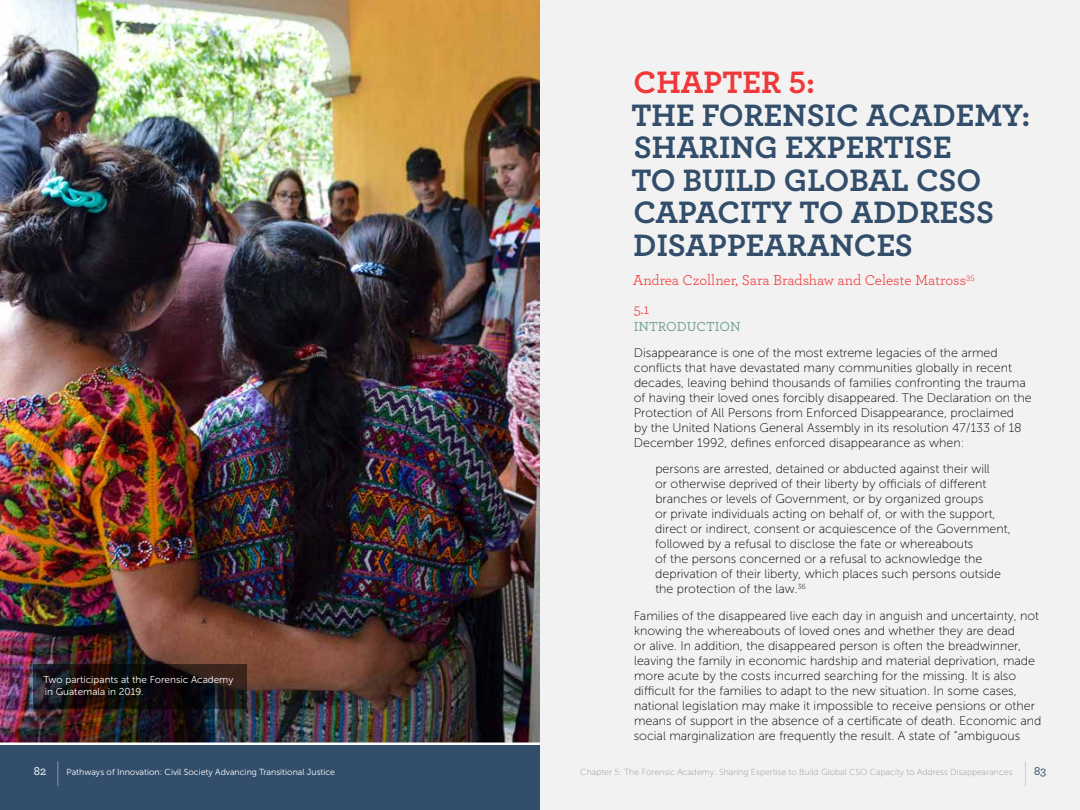
<style>
.page{position:relative;width:1080px;height:810px;background:#fff}
.page>*{position:absolute;margin:0;border:0;box-sizing:border-box;transform-origin:0 0}
.t1{font:700 32.5px/32.5px "Archer";color:#324e6b}
.t2{font:700 32.5px "Archer";color:#ef3839}
.t3{font:26.25px "Museo Sans 100";color:#939598;scale:.33 1}
.t4{font:26.25px "Museo Sans 100";color:#fff;scale:.33 1}
.t5{font:15px/29.2px "Archer";color:#ef3839}
.t6{font:500 13.75px "Archer";color:#71a28a}
.t7{font:12.5px/15px "Museo Sans 100";color:#000}
.t8{font:500 12.5px "Archer";color:#fff}
.t9{font:500 12.5px "Archer";color:#324e6b}
.t10{font:10px/12px "Museo Sans 300";color:#fff}
.t11{font:8.75px "Museo Sans 100";color:#939598}
.t12{font:8.75px "Museo Sans 300";color:#fff}
</style>
<div class="page">
<div style="left:540px;top:0;width:540px;height:810px;background:#f3f2f2"></div>
<div style="left:0;top:0;width:540px;height:810px;background:#324e6b"></div>
<img style="left:0;top:0;width:540px;height:742px">
<svg style="left:33px;top:664px;width:214px;height:45px;background:#191213"></svg>
<hr style="left:0;top:742px;width:540px;height:3px;background:#fff">
<p class="t10" style="left:43px;top:673px;width:191px">Two participants at the Forensic Academy in Guatemala in 2019.</p>
<h1 class="t2" style="left:634px;top:57px;width:183px">CHAPTER 5:</h1>
<h1 class="t1" style="left:631px;top:97px;width:401px">THE FORENSIC ACADEMY:<br>SHARING EXPERTISE<br>TO BUILD GLOBAL CSO<br>CAPACITY TO ADDRESS<br>DISAPPEARANCES</h1>
<p class="t5" style="left:633px;top:265px;width:343px">Andrea Czollner, Sara Bradshaw and Celeste Matross<sup>35<br></sup>5.1</p>
<p class="t6" style="left:634px;top:317px;width:108px">INTRODUCTION</p>
<p class="t7" style="left:634px;top:346px;width:399px">Disappearance is one of the most extreme legacies of the armed conflicts that have devastated many communities globally in recent decades, leaving behind thousands of families confronting the trauma of having their loved ones forcibly disappeared. The Declaration on the Protection of All Persons from Enforced Disappearance, proclaimed<br>by the United Nations General Assembly in its resolution 47/133 of 18<br>December 1992, defines enforced disappearance as when:</p>
<p class="t7" style="left:655px;top:462px;width:357px">persons are arrested, detained or abducted against their will<br>or otherwise deprived of their liberty by officials of different branches or levels of Government, or by organized groups<br>or private individuals acting on behalf of, or with the support, direct or indirect, consent or acquiescence of the Government, followed by a refusal to disclose the fate or whereabouts<br>of the persons concerned or a refusal to acknowledge the deprivation of their liberty, which places such persons outside the protection of the law.<sup>36</sup></p>
<p class="t7" style="left:634px;top:608px;width:409px">Families of the disappeared live each day in anguish and uncertainty, not knowing the whereabouts of loved ones and whether they are dead<br>or alive. In addition, the disappeared person is often the breadwinner, leaving the family in economic hardship and material deprivation, made more acute by the costs incurred searching for the missing. It is also difficult for the families to adapt to the new situation. In some cases, national legislation may make it impossible to receive pensions or other means of support in the absence of a certificate of death. Economic and social marginalization are frequently the result. A state of “ambiguous</p>
<h2 class="t4" style="left:57px;top:760px;width:9px">|</h2>
<p class="t12" style="left:67px;top:767px;width:270px">Pathways of Innovation: Civil Society Advancing Transitional Justice</p>
<h2 class="t3" style="left:1024px;top:760px;width:9px">|</h2>
<p class="t8" style="left:34px;top:762px;width:14px">82</p>
<p class="t9" style="left:1034px;top:762px;width:14px">83</p>
<p class="t11" style="left:580px;top:768px;width:434px">Chapter 5: The Forensic Academy: Sharing Expertise to Build Global CSO Capacity to Address Disappearances</p>
</div>
